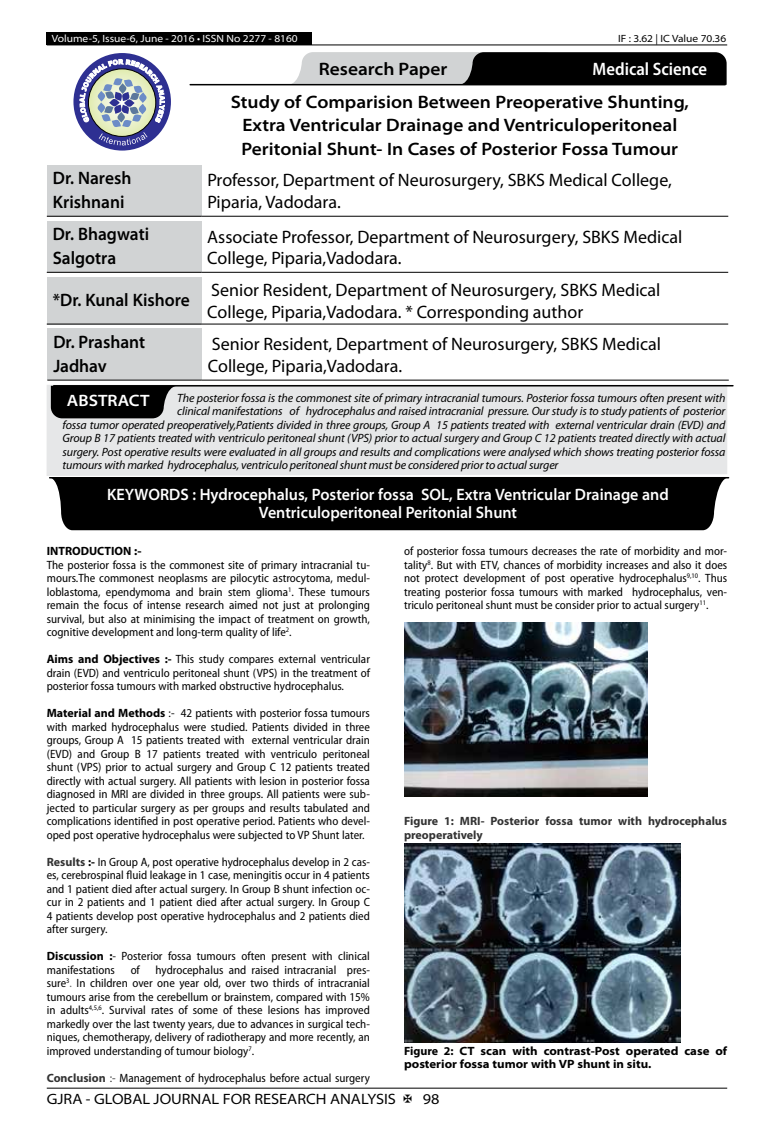
<style>
.page{position:relative;width:774px;height:1136px;background:#fff}
.page>*{position:absolute;margin:0;border:0;box-sizing:border-box;transform-origin:0 0}
.t1{font:18px/21.6px "Myriad Pro";color:#000}
.t2{font:600 semi-expanded 18px/23.4px "Myriad Pro";color:#000;text-align:center}
.t3{font:600 semi-expanded 18px/23.4px "Myriad Pro";color:#000;scale:.9 1}
.t4{font:600 semi-condensed 18px "Myriad Pro";color:#fff}
.t5{font:600 semi-expanded 16.5px/18.5px "Myriad Pro";color:#fff;text-align:center;scale:.9 1}
.t6{font:600 semi-expanded 16.5px "Myriad Pro";color:#fff}
.t7{font:semi-expanded 15px "Myriad Pro";color:#000}
.t8{font:semi-condensed 12px/13.5px "Myriad Pro";color:#000;text-align:justify}
.t9{font:italic 12px "Myriad Pro";letter-spacing:-.01em;color:#000}
.t10{font:700 semi-expanded 12px/13.5px "Myriad Pro";color:#000}
.t11{font:700 12px/13.5px "Myriad Pro";color:#333}
.t12{font:semi-expanded 10.5px "Myriad Pro";color:#fff}
.t13{font:semi-expanded 10.5px "Myriad Pro";color:#000}
.s1{font-weight:700;font-stretch:normal}
.s2{font-weight:700;font-stretch:semi-expanded}
.s3{font-weight:700;font-stretch:normal;color:#333}
.s4{color:#666}
.s5{color:#333}
.s6{font-stretch:normal}
</style>
<div class="page">
<hr style="left:47px;top:1087px;width:680px;height:1px;background:#000">
<div style="left:47px;top:32px;width:265px;height:13px;background:#000"></div>
<hr style="left:47px;top:45px;width:680px;height:1px;background:#000">
<svg style="left:288px;top:52px;width:439px;height:33px;background:#5a5a5b"></svg>
<hr style="left:190px;top:84px;width:535px;height:1px;background:#000">
<div style="left:73px;top:53px;width:98px;height:97px;background:#2e3092;border-radius:50%"></div>
<svg style="left:80px;top:59px;width:85px;height:86px"></svg>
<div style="left:47px;top:165px;width:154px;height:51px;background:#d1d3d4"></div>
<hr style="left:47px;top:216px;width:154px;height:1px;background:#000">
<hr style="left:201px;top:216px;width:527px;height:1px;background:#000">
<div style="left:47px;top:221px;width:154px;height:51px;background:#d1d3d4"></div>
<hr style="left:47px;top:272px;width:154px;height:1px;background:#000">
<hr style="left:201px;top:272px;width:527px;height:1px;background:#000">
<div style="left:47px;top:277px;width:154px;height:47px;background:#d1d3d4"></div>
<hr style="left:47px;top:323px;width:154px;height:1px;background:#000">
<hr style="left:201px;top:323px;width:527px;height:1px;background:#000">
<div style="left:47px;top:328px;width:155px;height:52px;background:#d1d3d4"></div>
<hr style="left:47px;top:380px;width:155px;height:1px;background:#000">
<hr style="left:202px;top:380px;width:527px;height:1px;background:#000">
<div style="left:47px;top:385px;width:680px;height:91px;background:#e6e7e8"></div>
<hr style="left:54px;top:385px;width:679px;height:1px;background:#000">
<svg style="left:51px;top:386px;width:126px;height:32px;background:#161617"></svg>
<div style="left:49px;top:477px;width:679px;height:53px;background:#000"></div>
<img style="left:404px;top:622px;width:243px;height:174px">
<img style="left:404px;top:843px;width:276px;height:199px">
<p class="t12" style="left:52px;top:32px;width:247px">Volume-5, Issue-6, June - 2016 • ISSN No 2277 - 8160</p>
<p class="t13" style="left:618px;top:32px;width:110px">IF : 3.62 | IC Value 70.36</p>
<h1 class="t2" style="left:319px;top:58px;width:130px">Research Paper</h1>
<h1 class="t4" style="left:593px;top:59px;width:116px">Medical Science</h1>
<h1 class="t2" style="left:231px;top:91px;width:460px">Study of Comparision Between Preoperative Shunting,<br>Extra Ventricular Drainage and Ventriculoperitoneal<br>Peritonial Shunt- In Cases of Posterior Fossa Tumour</h1>
<h1 class="t3" style="left:53px;top:167px;width:89px">Dr. Naresh<br>Krishnani</h1>
<h1 class="t1" style="left:207px;top:170px;width:466px">Professor, Department of Neurosurgery, SBKS Medical College,<br>Piparia, Vadodara.</h1>
<h1 class="t3" style="left:53px;top:223px;width:109px">Dr. Bhagwati<br>Salgotra</h1>
<h1 class="t1" style="left:207px;top:226px;width:476px">Associate Professor, Department of Neurosurgery, SBKS Medical<br>College, Piparia,Vadodara.</h1>
<h1 class="t3" style="left:53px;top:288px;width:154px">*Dr. Kunal Kishore</h1>
<h1 class="t1" style="left:207px;top:280px;width:455px">Senior Resident, Department of Neurosurgery, SBKS Medical<br>College, Piparia,Vadodara. * Corresponding author</h1>
<h1 class="t3" style="left:53px;top:330px;width:104px">Dr. Prashant<br>Jadhav</h1>
<h1 class="t1" style="left:208px;top:334px;width:455px">Senior Resident, Department of Neurosurgery, SBKS Medical<br>College, Piparia,Vadodara.</h1>
<p class="t9" style="left:177px;top:391px;width:550px">The posterior fossa is the commonest site of primary intracranial tumours. Posterior fossa tumours often present with</p>
<p class="t9" style="left:177px;top:404px;width:550px">clinical manifestations of hydrocephalus and raised intracranial pressure. Our study is to study patients of posterior</p>
<p class="t9" style="left:63px;top:418px;width:664px">fossa tumor operated preoperatively,Patients divided in three groups, Group A 15 patients treated with external ventricular drain (EVD) and</p>
<p class="t9" style="left:63px;top:431px;width:664px">Group B 17 patients treated with ventriculo peritoneal shunt (VPS) prior to actual surgery and Group C 12 patients treated directly with actual</p>
<p class="t9" style="left:63px;top:445px;width:664px">surgery. Post operative results were evaluated in all groups and results and complications were analysed which shows treating posterior fossa</p>
<p class="t9" style="left:63px;top:458px;width:497px">tumours with marked hydrocephalus, ventriculo peritoneal shunt must be considered prior to actual surger</p>
<h2 class="t6" style="left:67px;top:391px;width:84px">ABSTRACT</h2>
<h2 class="t5" style="left:107px;top:485px;width:625px">KEYWORDS : Hydrocephalus, Posterior fossa SOL, Extra Ventricular Drainage and<br>Ventriculoperitoneal Peritonial Shunt</h2>
<p class="t8" style="left:47px;top:544px;width:325px;text-align:left"><span class="s1">INTRODUCTION</span> <span class="s2">:-<br></span>The posterior fossa is the commonest site of primary intracranial tu&shy;mours.The commonest neoplasms are pilocytic astrocytoma, medul&shy;loblastoma, ependymoma and brain stem glioma<sup>1</sup>. These tumours remain the focus of intense research aimed not just at prolonging survival, but also at minimising the impact of treatment on growth, cognitive development and long-term quality of life<sup>2</sup>.</p>
<p class="t8" style="left:47px;top:652px;width:325px"><span class="s1">Aims and Objectives :-</span> This study compares external ventricular drain (EVD) and ventriculo peritoneal shunt (VPS) in the treatment of posterior fossa tumours with marked obstructive hydrocephalus.</p>
<p class="t8" style="left:47px;top:706px;width:325px"><span class="s1">Material and Methods</span> :- 42 patients with posterior fossa tumours with marked hydrocephalus were studied. Patients divided in three groups, Group A 15 patients treated with external ventricular drain (EVD) and Group B 17 patients treated with ventriculo peritoneal shunt (VPS) prior to actual surgery and Group C 12 patients treated directly with actual surgery. All patients with lesion in posterior fossa diagnosed in MRI are divided in three groups. All patients were sub&shy;jected to particular surgery as per groups and results tabulated and complications identified in post operative period. Patients who devel&shy;oped post operative hydrocephalus were subjected to VP Shunt later.</p>
<p class="t8" style="left:47px;top:855px;width:325px"><span class="s3">Results</span> <span class="s1">:-</span> In Group A, post operative hydrocephalus develop in 2 cas&shy;es, cerebrospinal fluid leakage in 1 case, meningitis occur in 4 patients and 1 patient died after actual surgery. In Group B shunt infection oc&shy;cur in 2 patients and 1 patient died after actual surgery. In Group C 4 patients develop post operative hydrocephalus and 2 patients died after surgery.</p>
<p class="t8" style="left:47px;top:949px;width:325px"><span class="s1">Discussion :</span>- Posterior fossa tumours often present with clinical manifestations</p>
<p class="t8" style="left:404px;top:544px;width:325px">of posterior fossa tumours decreases the rate of morbidity and mor&shy;tality<sup>8</sup>. But with ETV, chances of morbidity increases and also it does not protect development of post operative hydrocephalus<sup>9,10</sup>. Thus treating posterior fossa tumours with marked hydrocephalus, ven&shy;triculo peritoneal shunt must be consider prior to actual surgery<sup>11</sup>.</p>
<p class="t11" style="left:404px;top:814px;width:325px">Figure 1: MRI- Posterior fossa tumor with hydrocephalus preoperatively</p>
<p class="t8" style="left:131px;top:963px;width:11px">of</p>
<p class="t8" style="left:47px;top:963px;width:325px;text-indent:109px">hydrocephalus and raised intracranial pres&shy;sure<sup>3</sup><span class="s4">.</span> In children over one year old, over two thirds of intracranial tumours arise from the cerebellum or brainstem, compared with 15% in adults<sup>4,5,6</sup>. Survival rates of some of these lesions has improved markedly over the last twenty years, due to advances in surgical tech&shy;niques, chemotherapy, delivery of radiotherapy and more recently, an improved understanding of tumour biology<sup>7</sup>.</p>
<p class="t8" style="left:47px;top:1071px;width:325px"><span class="s3">Conclusion</span> <span class="s5">:-</span> Management of hydrocephalus before actual surgery</p>
<p class="t10" style="left:404px;top:1044px;width:325px"><span class="s6">Figure 2:</span> CT scan with contrast-Post operated case of posterior fossa tumor with VP shunt in situ.</p>
<p class="t7" style="left:47px;top:1090px;width:351px">GJRA - GLOBAL JOURNAL FOR RESEARCH ANALYSIS</p>
<p class="t7" style="left:423px;top:1090px;width:18px">98</p>
</div>
